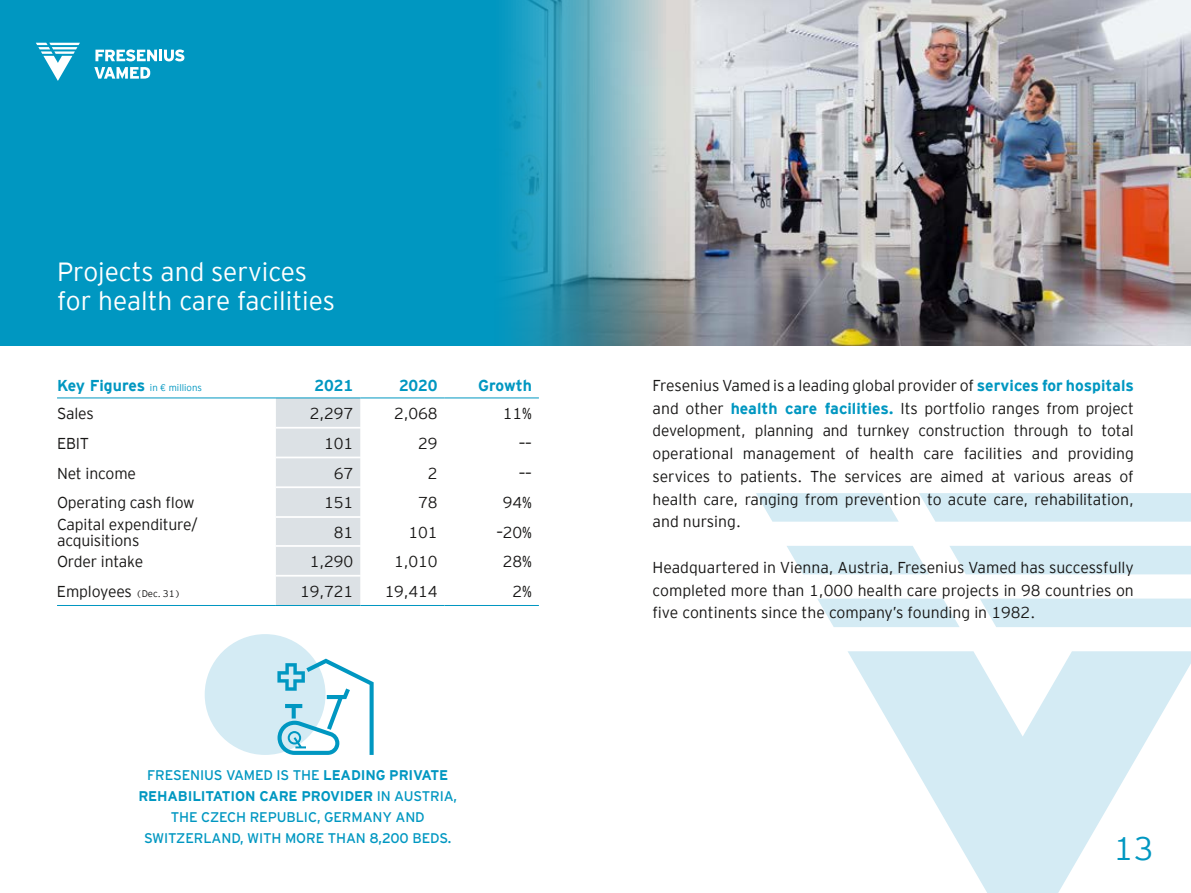
<style>
.page{position:relative;width:1191px;height:893px;background:#fff}
.page>*{position:absolute;margin:0;border:0;box-sizing:border-box;transform-origin:0 0}
.t1{font:300 32.55px "Interstate";color:#0097c1}
.t2{font:300 26.25px/29.8px "Interstate";color:#fff}
.t3{font:300 15.75px/22.8px "Interstate";letter-spacing:-.01em;color:#181716;text-align:justify}
.t4{font:700 15.75px "Interstate";letter-spacing:-.01em;color:#0097c1}
.t5{font:14px/21px "Interstate";letter-spacing:-.01em;color:#0097c1;text-align:center}
.t6{font:300 9.62px "Interstate";color:#0097c1}
.s1{font-weight:700;font-size:15.75px}
.s2{font-size:9.62px}
.s3{font-weight:700}
.s4{font-weight:700;color:#0097c1}
</style>
<div class="page">
<svg style="left:848px;top:651px;width:343px;height:242px;fill:#d4ebf4"></svg>
<div style="left:919px;top:493px;width:272px;height:29px;background:#d4ebf4"></div>
<div style="left:950px;top:546px;width:241px;height:28px;background:#d4ebf4"></div>
<div style="left:980px;top:599px;width:211px;height:28px;background:#d4ebf4"></div>
<svg style="left:756px;top:493px;width:142px;height:29px;background:#d9edf5"></svg>
<svg style="left:787px;top:546px;width:142px;height:28px;background:#d8edf5"></svg>
<svg style="left:817px;top:599px;width:142px;height:28px;background:#d8edf5"></svg>
<div style="left:205px;top:634px;width:120px;height:121px;background:#d4ebf4;border-radius:50%"></div>
<svg style="left:277px;top:659px;width:97px;height:96px"></svg>
<div style="left:0;top:0;width:1191px;height:345px;background:#0097c1"></div>
<img style="left:508px;top:0;width:683px;height:345px">
<svg style="left:95px;top:49px;width:89px;height:12px"></svg>
<svg style="left:94px;top:67px;width:56px;height:12px"></svg>
<svg style="left:36px;top:43px;width:44px;height:38px"></svg>
<div style="left:276px;top:398px;width:84px;height:207px;background:#dce1e5"></div>
<hr style="left:276px;top:427px;width:84px;height:2px;background:#fff">
<hr style="left:276px;top:457px;width:84px;height:1px;background:#fff">
<hr style="left:276px;top:486px;width:84px;height:2px;background:#fff">
<hr style="left:276px;top:516px;width:84px;height:2px;background:#fff">
<hr style="left:276px;top:545px;width:84px;height:2px;background:#fff">
<hr style="left:276px;top:575px;width:84px;height:2px;background:#fff">
<hr style="left:57px;top:397px;width:219px;height:1px;background:#0097c1">
<hr style="left:276px;top:397px;width:84px;height:1px;background:#0097c1">
<hr style="left:360px;top:397px;width:84px;height:1px;background:#0097c1">
<hr style="left:444px;top:397px;width:95px;height:1px;background:#0097c1">
<hr style="left:57px;top:605px;width:219px;height:1px;background:#0097c1">
<hr style="left:276px;top:605px;width:84px;height:1px;background:#0097c1">
<hr style="left:360px;top:605px;width:84px;height:1px;background:#0097c1">
<hr style="left:444px;top:605px;width:95px;height:1px;background:#0097c1">
<h2 class="t2" style="left:57px;top:255px;width:279px">Projects and services for health care facilities</h2>
<p class="t6" style="left:57px;top:381px;width:146px"><span class="s1">Key Figures</span> in € millions</p>
<p class="t4" style="left:315px;top:374px;width:40px">2021</p>
<p class="t4" style="left:399px;top:374px;width:40px">2020</p>
<p class="t4" style="left:478px;top:374px;width:55px">Growth</p>
<p class="t3" style="left:57px;top:401px;width:38px">Sales</p>
<p class="t3" style="left:310px;top:401px;width:45px">2,297</p>
<p class="t3" style="left:394px;top:401px;width:45px">2,068</p>
<p class="t3" style="left:503px;top:401px;width:30px">11%</p>
<p class="t3" style="left:57px;top:431px;width:34px">EBIT</p>
<p class="t3" style="left:324px;top:431px;width:30px">101</p>
<p class="t3" style="left:418px;top:431px;width:21px">29</p>
<p class="t3" style="left:519px;top:431px;width:15px">––</p>
<p class="t3" style="left:57px;top:461px;width:80px">Net income</p>
<p class="t3" style="left:334px;top:461px;width:21px">67</p>
<p class="t3" style="left:428px;top:461px;width:11px">2</p>
<p class="t3" style="left:519px;top:461px;width:15px">––</p>
<p class="t3" style="left:57px;top:491px;width:139px">Operating cash flow</p>
<p class="t3" style="left:324px;top:491px;width:30px">151</p>
<p class="t3" style="left:418px;top:491px;width:21px">78</p>
<p class="t3" style="left:503px;top:491px;width:30px">94%</p>
<p class="t3" style="left:57px;top:515px;width:142px;line-height:15.8px">Capital expenditure/ acquisitions</p>
<p class="t3" style="left:334px;top:520px;width:21px">81</p>
<p class="t3" style="left:408px;top:520px;width:30px">101</p>
<p class="t3" style="left:496px;top:520px;width:37px">–20%</p>
<p class="t3" style="left:57px;top:549px;width:88px">Order intake</p>
<p class="t3" style="left:310px;top:549px;width:45px">1,290</p>
<p class="t3" style="left:394px;top:549px;width:45px">1,010</p>
<p class="t3" style="left:503px;top:549px;width:30px">28%</p>
<p class="t3" style="left:57px;top:579px;width:125px">Employees <span class="s2">(Dec. 31)</span></p>
<p class="t3" style="left:300px;top:579px;width:54px">19,721</p>
<p class="t3" style="left:385px;top:579px;width:54px">19,414</p>
<p class="t3" style="left:512px;top:579px;width:21px">2%</p>
<p class="t5" style="left:138px;top:765px;width:320px">FRESENIUS VAMED IS THE <span class="s3">LEADING PRIVATE REHABILITATION CARE PROVIDER</span> IN AUSTRIA, THE CZECH REPUBLIC, GERMANY AND SWITZERLAND, WITH MORE THAN 8,200 BEDS.</p>
<p class="t3" style="left:652px;top:373px;width:483px">Fresenius Vamed is a leading global provider of <span class="s4">services for hospitals </span>and other <span class="s4">health care facilities.</span> Its portfolio ranges from project development, planning and turnkey construction through to total operational management of health care facilities and providing services to patients. The services are aimed at various areas of health care, ranging from prevention to acute care, rehabilitation, and nursing.</p>
<p class="t3" style="left:652px;top:555px;width:483px">Headquartered in Vienna, Austria, Fresenius Vamed has successfully completed more than 1,000 health care projects in 98 countries on five continents since the company’s founding in 1982.</p>
<h1 class="t1" style="left:1113px;top:825px;width:42px">13</h1>
</div>
